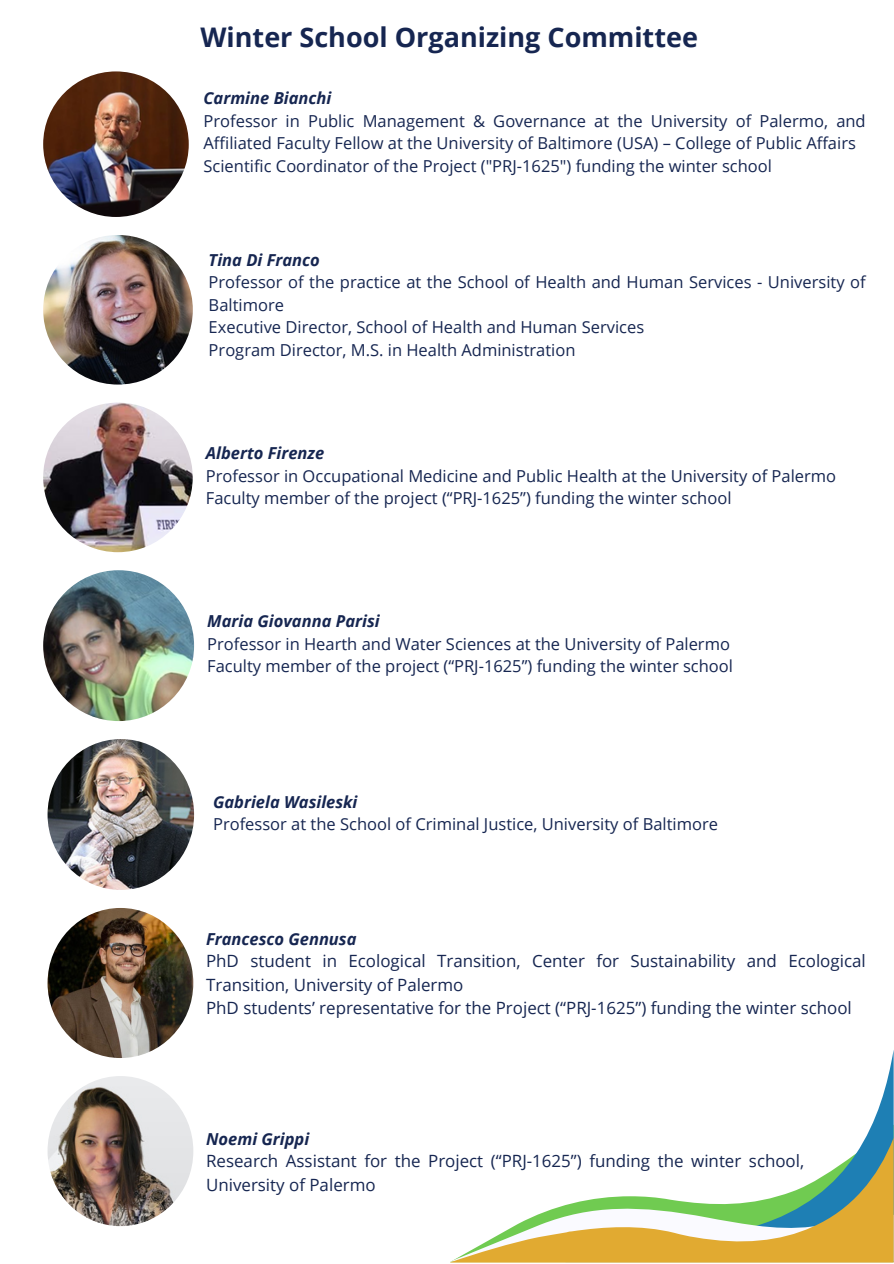
<style>
.page{position:relative;width:894px;height:1264px;background:#fff}
.page>*{position:absolute;margin:0;border:0;box-sizing:border-box;transform-origin:0 0}
.t1{font:700 27px "Open Sans";color:#162651}
.t2{font:16.95px/23.7px "Open Sans";color:#162651}
.t3{font:16.5px/22.5px "Open Sans";color:#162651}
.t4{font:italic 700 16.5px "Open Sans";color:#162651}
</style>
<div class="page">
<img style="left:43px;top:71px;width:146px;height:146px;border-radius:50%">
<img style="left:43px;top:402px;width:150px;height:150px;border-radius:50%">
<img style="left:43px;top:235px;width:150px;height:149px;border-radius:50%">
<img style="left:43px;top:570px;width:151px;height:151px;border-radius:50%">
<img style="left:48px;top:739px;width:146px;height:150px;border-radius:50%">
<svg style="left:866px;top:1059px;width:26px;height:78px"></svg>
<svg style="left:450px;top:1137px;width:442px;height:125px"></svg>
<img style="left:48px;top:908px;width:145px;height:149px;border-radius:50%">
<img style="left:48px;top:1076px;width:145px;height:150px;border-radius:50%">
<p class="t1" style="left:200px;top:18px;width:499px">Winter School Organizing Committee</p>
<p class="t4" style="left:203px;top:87px;width:129px">Carmine Bianchi</p>
<p class="t3" style="left:203px;top:109px;width:663px">Professor in Public Management &amp; Governance at the University of Palermo, and<br>Affiliated Faculty Fellow at the University of Baltimore (USA) – College of Public Affairs</p>
<p class="t3" style="left:203px;top:154px;width:569px">Scientific Coordinator of the Project ("PRJ-1625") funding the winter school</p>
<p class="t4" style="left:208px;top:248px;width:113px">Tina Di Franco</p>
<p class="t3" style="left:208px;top:271px;width:658px">Professor of the practice at the School of Health and Human Services - University of<br>Baltimore</p>
<p class="t3" style="left:208px;top:316px;width:437px">Executive Director, School of Health and Human Services</p>
<p class="t3" style="left:208px;top:338px;width:368px">Program Director, M.S. in Health Administration</p>
<p class="t4" style="left:206px;top:441px;width:120px">Alberto Firenze</p>
<p class="t3" style="left:206px;top:464px;width:631px">Professor in Occupational Medicine and Public Health at the University of Palermo</p>
<p class="t3" style="left:206px;top:486px;width:527px">Faculty member of the project (“PRJ-1625”) funding the winter school</p>
<p class="t4" style="left:207px;top:609px;width:174px">Maria Giovanna Parisi</p>
<p class="t3" style="left:207px;top:632px;width:524px">Professor in Hearth and Water Sciences at the University of Palermo</p>
<p class="t3" style="left:207px;top:654px;width:527px">Faculty member of the project (“PRJ-1625”) funding the winter school</p>
<p class="t4" style="left:213px;top:790px;width:146px">Gabriela Wasileski</p>
<p class="t3" style="left:213px;top:812px;width:506px">Professor at the School of Criminal Justice, University of Baltimore</p>
<p class="t4" style="left:206px;top:926px;width:152px">Francesco Gennusa</p>
<p class="t2" style="left:206px;top:948px;width:661px">PhD student in Ecological Transition, Center for Sustainability and Ecological<br>Transition, University of Palermo</p>
<p class="t2" style="left:206px;top:995px;width:647px">PhD students’ representative for the Project (“PRJ-1625”) funding the winter school</p>
<p class="t4" style="left:206px;top:1126px;width:105px">Noemi Grippi</p>
<p class="t2" style="left:206px;top:1148px;width:599px">Research Assistant for the Project (“PRJ-1625”) funding the winter school,<br>University of Palermo</p>
</div>
